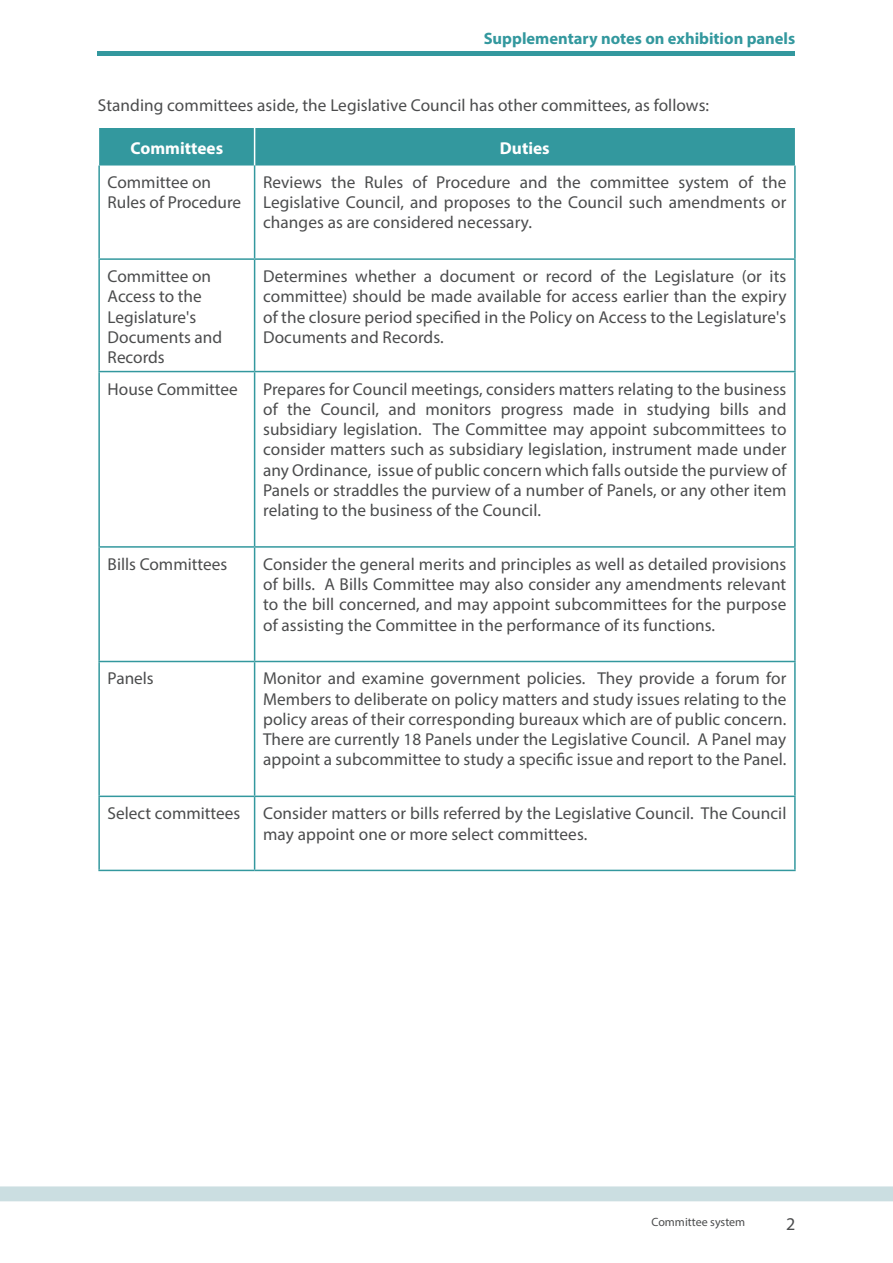
<style>
.page{position:relative;width:893px;height:1263px;background:#fff}
.page>*{position:absolute;margin:0;border:0;box-sizing:border-box;transform-origin:0 0}
.t1{font:18px "Myriad Pro";color:#4b4c4d}
.t2{font:17.25px/20.2px "Myriad Pro";letter-spacing:.005em;color:#4b4c4d;text-align:justify}
.t3{font:700 17.25px "Myriad Pro";color:#fff}
.t4{font:700 16.5px "Myriad Pro";color:#33989e}
.t5{font:12px "Myriad Pro";color:#4b4c4d}
</style>
<div class="page">
<hr style="left:98px;top:51px;width:697px;height:4px;background:#33989e">
<div style="left:0;top:1186px;width:893px;height:15px;background:#cbdee1"></div>
<div style="left:99px;top:128px;width:696px;height:38px;background:#33989e"></div>
<hr style="left:254px;top:128px;width:1px;height:38px;background:#fff">
<hr style="left:98px;top:166px;width:2px;height:92px;background:#33989e">
<hr style="left:794px;top:166px;width:2px;height:92px;background:#33989e">
<hr style="left:98px;top:260px;width:2px;height:111px;background:#33989e">
<hr style="left:794px;top:260px;width:2px;height:111px;background:#33989e">
<hr style="left:98px;top:372px;width:2px;height:174px;background:#33989e">
<hr style="left:794px;top:372px;width:2px;height:174px;background:#33989e">
<hr style="left:98px;top:548px;width:2px;height:113px;background:#33989e">
<hr style="left:794px;top:548px;width:2px;height:113px;background:#33989e">
<hr style="left:98px;top:662px;width:2px;height:133px;background:#33989e">
<hr style="left:794px;top:662px;width:2px;height:133px;background:#33989e">
<hr style="left:98px;top:797px;width:2px;height:73px;background:#33989e">
<hr style="left:794px;top:797px;width:2px;height:73px;background:#33989e">
<hr style="left:98px;top:870px;width:157px;height:1px;background:#33989e">
<hr style="left:255px;top:870px;width:541px;height:1px;background:#33989e">
<hr style="left:254px;top:166px;width:1px;height:92px;background:#33989e">
<hr style="left:98px;top:258px;width:157px;height:2px;background:#33989e">
<hr style="left:255px;top:258px;width:541px;height:2px;background:#33989e">
<hr style="left:254px;top:260px;width:1px;height:111px;background:#33989e">
<hr style="left:98px;top:371px;width:157px;height:1px;background:#33989e">
<hr style="left:255px;top:371px;width:541px;height:1px;background:#33989e">
<hr style="left:254px;top:372px;width:1px;height:174px;background:#33989e">
<hr style="left:98px;top:546px;width:157px;height:2px;background:#33989e">
<hr style="left:255px;top:546px;width:541px;height:2px;background:#33989e">
<hr style="left:254px;top:548px;width:1px;height:113px;background:#33989e">
<hr style="left:98px;top:661px;width:157px;height:1px;background:#33989e">
<hr style="left:255px;top:661px;width:541px;height:1px;background:#33989e">
<hr style="left:254px;top:662px;width:1px;height:133px;background:#33989e">
<hr style="left:98px;top:795px;width:157px;height:2px;background:#33989e">
<hr style="left:255px;top:795px;width:541px;height:2px;background:#33989e">
<hr style="left:254px;top:797px;width:1px;height:73px;background:#33989e">
<p class="t4" style="left:484px;top:28px;width:313px">Supplementary notes on exhibition panels</p>
<p class="t2" style="left:98px;top:95px;width:613px">Standing committees aside, the Legislative Council has other committees, as follows:</p>
<p class="t3" style="left:131px;top:137px;width:94px">Committees</p>
<p class="t3" style="left:500px;top:137px;width:51px">Duties</p>
<p class="t2" style="left:108px;top:172px;width:135px">Committee on<br>Rules of Procedure</p>
<p class="t2" style="left:263px;top:172px;width:525px">Reviews the Rules of Procedure and the committee system of the Legislative Council, and proposes to the Council such amendments or changes as are considered necessary.</p>
<p class="t2" style="left:108px;top:266px;width:116px;text-align:left">Committee on<br>Access to the<br>Legislature's<br>Documents and<br>Records</p>
<p class="t2" style="left:263px;top:266px;width:525px">Determines whether a document or record of the Legislature (or its committee) should be made available for access earlier than the expiry of the closure period specified in the Policy on Access to the Legislature's Documents and Records.</p>
<p class="t2" style="left:108px;top:378px;width:132px">House Committee</p>
<p class="t2" style="left:263px;top:378px;width:525px">Prepares for Council meetings, considers matters relating to the business of the Council, and monitors progress made in studying bills and subsidiary legislation. The Committee may appoint subcommittees to consider matters such as subsidiary legislation, instrument made under any Ordinance, issue of public concern which falls outside the purview of Panels or straddles the purview of a number of Panels, or any other item relating to the business of the Council.</p>
<p class="t2" style="left:108px;top:554px;width:121px">Bills Committees</p>
<p class="t2" style="left:263px;top:554px;width:525px">Consider the general merits and principles as well as detailed provisions of bills. A Bills Committee may also consider any amendments relevant to the bill concerned, and may appoint subcommittees for the purpose of assisting the Committee in the performance of its functions.</p>
<p class="t2" style="left:108px;top:668px;width:48px">Panels</p>
<p class="t2" style="left:263px;top:668px;width:525px">Monitor and examine government policies. They provide a forum for Members to deliberate on policy matters and study issues relating to the policy areas of their corresponding bureaux which are of public concern.<br>There are currently 18 Panels under the Legislative Council. A Panel may appoint a subcommittee to study a specific issue and report to the Panel.</p>
<p class="t2" style="left:108px;top:803px;width:134px">Select committees</p>
<p class="t2" style="left:263px;top:803px;width:525px">Consider matters or bills referred by the Legislative Council. The Council may appoint one or more select committees.</p>
<p class="t5" style="left:652px;top:1214px;width:95px">Committee system</p>
<p class="t1" style="left:786px;top:1213px;width:11px">2</p>
</div>
